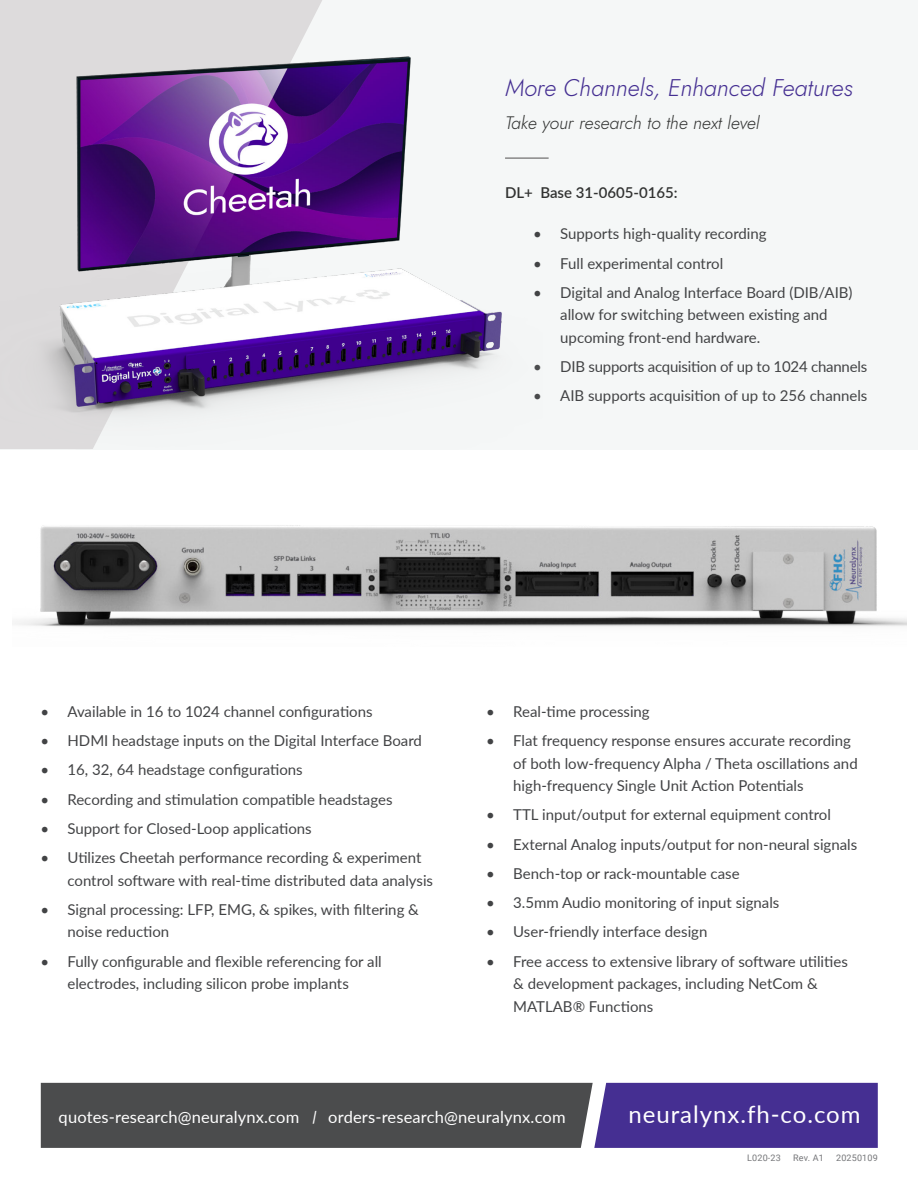
<style>
.page{position:relative;width:918px;height:1188px;background:#fff}
.page>*{position:absolute;margin:0;border:0;box-sizing:border-box;transform-origin:0 0}
.t1{font:italic 300 24px "Jost";color:#452f92}
.Subtitle{font:24px "Lato";letter-spacing:.04em;color:#fff}
.t2{font:italic 300 18px "Jost";color:#323332}
.Subtitle-2{font:16.5px "Lato";letter-spacing:.01em;color:#fff}
.t3{font:15px/22.5px "Lato";color:#424345}
.t4{font:600 15px "Lato";color:#323332}
.Subtitle-3{font:9px "Roboto";letter-spacing:.02em;color:#757679}
.s1{font-style:italic}
</style>
<div class="page">
<div style="left:0;top:0;width:918px;height:449px;background:#f5f7f7"></div>
<div style="left:0;top:0;width:322px;height:55px;background:#dddbdc"></div>
<svg style="left:41px;top:1083px;width:837px;height:65px;background:#4c4566"></svg>
<img style="left:12px;top:525px;width:895px;height:102px">
<img style="left:0;top:55px;width:502px;height:394px">
<hr style="left:505px;top:157px;width:44px;height:2px;background:#888787">
<p class="t1" style="left:505px;top:71px;width:349px">More Channels, Enhanced Features</p>
<p class="t2" style="left:505px;top:111px;width:256px">Take your research to the next level</p>
<p class="t4" style="left:505px;top:182px;width:174px">DL+ Base 31-0605-0165:</p>
<p class="t3" style="left:533px;top:222px;width:235px">• Supports high-quality recording</p>
<p class="t3" style="left:533px;top:251px;width:191px">• Full experimental control</p>
<p class="t3" style="left:560px;top:281px;width:294px;text-indent:-27px">• Digital and Analog Interface Board (DIB/AIB) allow for switching between existing and upcoming front-end hardware.</p>
<p class="t3" style="left:533px;top:355px;width:335px">• DIB supports acquisition of up to 1024 channels</p>
<p class="t3" style="left:533px;top:384px;width:336px">• AIB supports acquisition of up to 256 channels</p>
<p class="t3" style="left:40px;top:699px;width:334px">• Available in 16 to 1024 channel configurations</p>
<p class="t3" style="left:40px;top:729px;width:383px">• HDMI headstage inputs on the Digital Interface Board</p>
<p class="t3" style="left:40px;top:758px;width:264px">• 16, 32, 64 headstage configurations</p>
<p class="t3" style="left:40px;top:787px;width:354px">• Recording and stimulation compatible headstages</p>
<p class="t3" style="left:40px;top:816px;width:273px">• Support for Closed-Loop applications</p>
<p class="t3" style="left:68px;top:846px;width:367px;text-indent:-27px">• Utilizes Cheetah performance recording &amp; experiment control software with real-time distributed data analysis</p>
<p class="t3" style="left:68px;top:897px;width:353px;text-indent:-27px">• Signal processing: LFP, EMG, &amp; spikes, with filtering &amp; noise reduction</p>
<p class="t3" style="left:40px;top:949px;width:343px;text-align:center">• Fully configurable and flexible referencing for all electrodes, including silicon probe implants</p>
<p class="t3" style="left:486px;top:699px;width:165px">• Real-time processing</p>
<p class="t3" style="left:513px;top:729px;width:346px;text-indent:-27px">• Flat frequency response ensures accurate recording of both low-frequency Alpha / Theta oscillations and high-frequency Single Unit Action Potentials</p>
<p class="t3" style="left:486px;top:803px;width:346px">• TTL input/output for external equipment control</p>
<p class="t3" style="left:486px;top:832px;width:372px">• External Analog inputs/output for non-neural signals</p>
<p class="t3" style="left:486px;top:861px;width:255px">• Bench-top or rack-mountable case</p>
<p class="t3" style="left:486px;top:891px;width:295px">• 3.5mm Audio monitoring of input signals</p>
<p class="t3" style="left:486px;top:920px;width:223px">• User-friendly interface design</p>
<p class="t3" style="left:513px;top:949px;width:336px;text-indent:-27px">• Free access to extensive library of software utilities &amp; development packages, including NetCom &amp;<br>MATLAB® Functions</p>
<p class="Subtitle-2" style="left:59px;top:1105px;width:509px">quotes-research@neuralynx.com <span class="s1">/</span> orders-research@neuralynx.com</p>
<p class="Subtitle" style="left:628px;top:1097px;width:234px">neuralynx.fh-co.com</p>
<p class="Subtitle-3" style="left:747px;top:1152px;width:35px">L020-23</p>
<p class="Subtitle-3" style="left:793px;top:1152px;width:32px">Rev. A1</p>
<p class="Subtitle-3" style="left:836px;top:1152px;width:43px">20250109</p>
</div>
